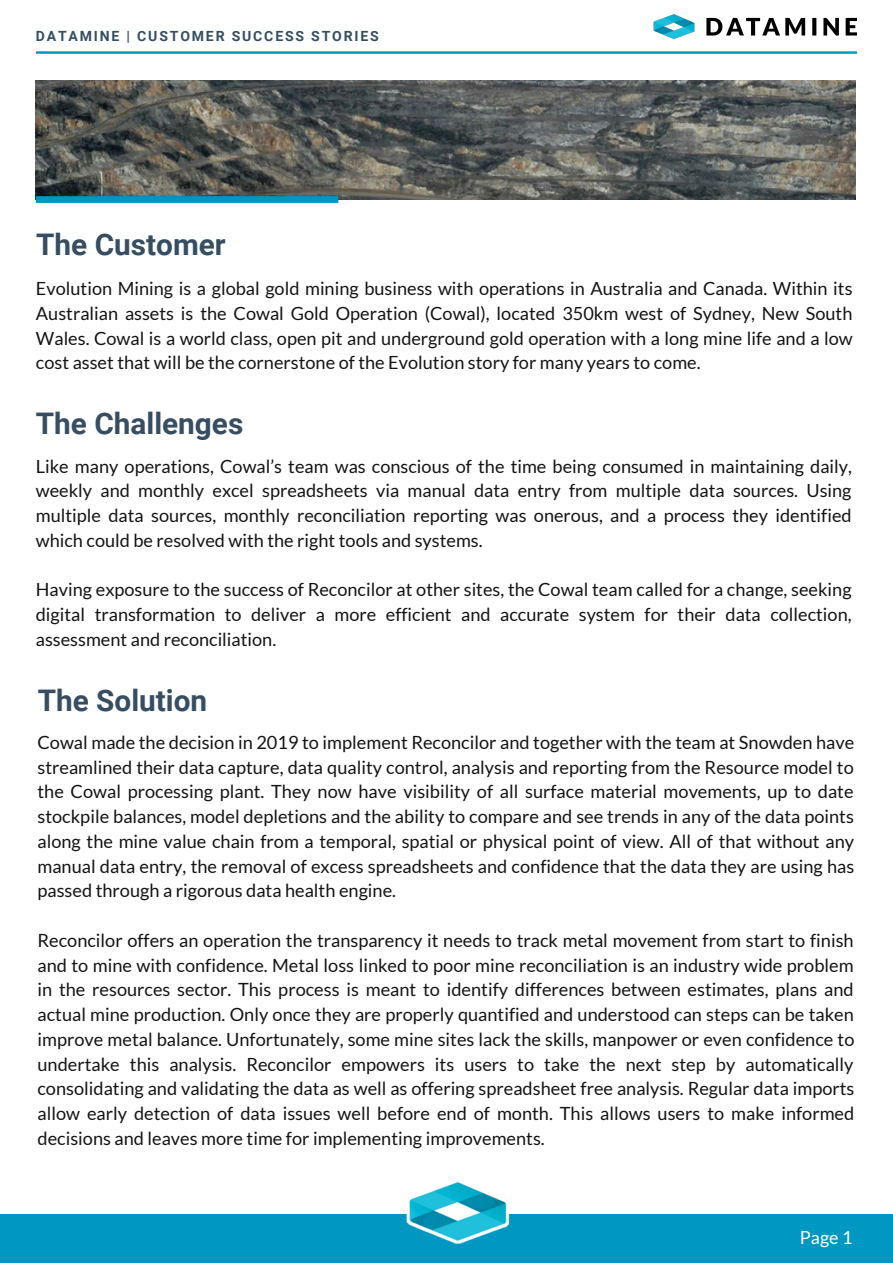
<style>
.page{position:relative;width:893px;height:1264px;background:#fff}
.page>*{position:absolute;margin:0;border:0;box-sizing:border-box;transform-origin:0 0}
.t1{font:700 29.7px "Roboto";color:#364d62}
.t2{font:18.15px/24.8px "Lato";color:#141414;text-align:justify}
.t3{font:18px "Lato";color:#fff}
.t4{font:700 14.1px "Roboto";letter-spacing:.13em;color:#364d62}
</style>
<div class="page">
<img style="left:36px;top:81px;width:819px;height:118px">
<svg style="left:36px;top:51px;width:821px;height:3px;background:#29a8cc"></svg>
<img style="left:644px;top:14px;width:212px;height:38px">
<svg style="left:36px;top:196px;width:302px;height:7px;background:#0596c0"></svg>
<div style="left:0;top:1214px;width:892px;height:48px;background:#0098c3"></div>
<img style="left:406px;top:1182px;width:104px;height:62px">
<p class="t4" style="left:36px;top:28px;width:344px">DATAMINE | CUSTOMER SUCCESS STORIES</p>
<h1 class="t1" style="left:36px;top:227px;width:191px">The Customer</h1>
<p class="t2" style="left:36px;top:276px;width:818px">Evolution Mining is a global gold mining business with operations in Australia and Canada. Within its Australian assets is the Cowal Gold Operation (Cowal), located 350km west of Sydney, New South Wales. Cowal is a world class, open pit and underground gold operation with a long mine life and a low cost asset that will be the cornerstone of the Evolution story for many years to come.</p>
<h1 class="t1" style="left:36px;top:406px;width:209px">The Challenges</h1>
<p class="t2" style="left:36px;top:453px;width:817px">Like many operations, Cowal’s team was conscious of the time being consumed in maintaining daily, weekly and monthly excel spreadsheets via manual data entry from multiple data sources. Using multiple data sources, monthly reconciliation reporting was onerous, and a process they identified which could be resolved with the right tools and systems.</p>
<p class="t2" style="left:36px;top:577px;width:817px">Having exposure to the success of Reconcilor at other sites, the Cowal team called for a change, seeking digital transformation to deliver a more efficient and accurate system for their data collection, assessment and reconciliation.</p>
<h1 class="t1" style="left:38px;top:684px;width:171px">The Solution</h1>
<p class="t2" style="left:37px;top:729px;width:818px">Cowal made the decision in 2019 to implement Reconcilor and together with the team at Snowden have streamlined their data capture, data quality control, analysis and reporting from the Resource model to the Cowal processing plant. They now have visibility of all surface material movements, up to date stockpile balances, model depletions and the ability to compare and see trends in any of the data points along the mine value chain from a temporal, spatial or physical point of view. All of that without any manual data entry, the removal of excess spreadsheets and confidence that the data they are using has passed through a rigorous data health engine.</p>
<p class="t2" style="left:37px;top:927px;width:818px">Reconcilor offers an operation the transparency it needs to track metal movement from start to finish and to mine with confidence. Metal loss linked to poor mine reconciliation is an industry wide problem in the resources sector. This process is meant to identify differences between estimates, plans and actual mine production. Only once they are properly quantified and understood can steps can be taken improve metal balance. Unfortunately, some mine sites lack the skills, manpower or even confidence to undertake this analysis. Reconcilor empowers its users to take the next step by automatically consolidating and validating the data as well as offering spreadsheet free analysis. Regular data imports allow early detection of data issues well before end of month. This allows users to make informed decisions and leaves more time for implementing improvements.</p>
<p class="t3" style="left:799px;top:1226px;width:54px">Page 1</p>
</div>
